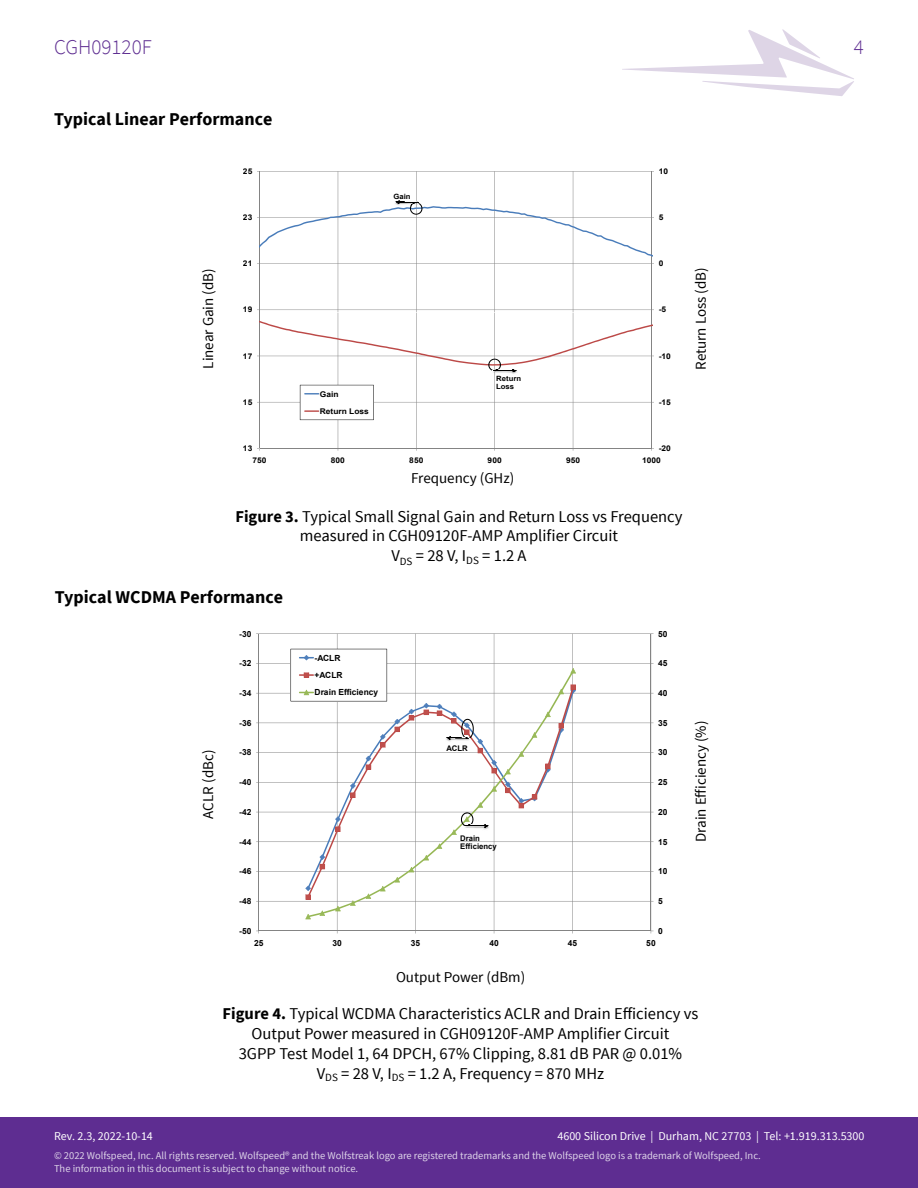
<style>
.page{position:relative;width:918px;height:1188px;background:#fff}
.page>*{position:absolute;margin:0;border:0;box-sizing:border-box;transform-origin:0 0}
.t1{font:300 21px "Source Sans Pro";color:#5e2d91}
.t2{font:700 18px "Source Sans Pro";color:#000}
.t3{font:16.5px/19.8px "Source Sans Pro";color:#000;text-align:center}
.t4{font:15px "Source Sans Pro";color:#000}
.t5{font:12px "Source Sans Pro";color:#fff}
.t6{font:10.5px/12.6px "Source Sans Pro";color:#fff}
.t7{font:700 8.4px/17.4px "Arial";letter-spacing:.005em;color:#000}
.t8{font:700 7.8px "Arial";letter-spacing:.005em;color:#000;scale:1.07 1}
.t9{font:700 7.8px/8.9px "Arial";letter-spacing:.005em;color:#000}
.t10{font:700 7.2px/8.2px "Arial";color:#000;scale:1.07 1}
.s1{font-weight:700}
</style>
<div class="page">
<svg style="left:622px;top:29px;width:232px;height:67px"></svg>
<div style="left:0;top:1118px;width:918px;height:70px;background:#5e2d91"></div>
<hr style="left:260px;top:171px;width:391px;height:1px;background:#848484">
<hr style="left:573px;top:171px;width:1px;height:142px;background:#848484">
<hr style="left:494px;top:171px;width:1px;height:142px;background:#848484">
<hr style="left:416px;top:171px;width:1px;height:142px;background:#848484">
<hr style="left:338px;top:171px;width:1px;height:142px;background:#848484">
<hr style="left:651px;top:171px;width:1px;height:142px;background:#848484">
<hr style="left:259px;top:171px;width:1px;height:142px;background:#848484">
<hr style="left:259px;top:313px;width:1px;height:135px;background:#848484">
<svg style="left:260px;top:420px;width:392px;height:29px"></svg>
<svg style="left:257px;top:200px;width:397px;height:220px"></svg>
<hr style="left:259px;top:633px;width:392px;height:1px;background:#848484">
<hr style="left:259px;top:663px;width:392px;height:1px;background:#848484">
<hr style="left:259px;top:693px;width:392px;height:1px;background:#848484">
<hr style="left:259px;top:723px;width:392px;height:1px;background:#848484">
<hr style="left:259px;top:752px;width:392px;height:1px;background:#848484">
<hr style="left:259px;top:782px;width:392px;height:1px;background:#848484">
<hr style="left:572px;top:634px;width:1px;height:151px;background:#848484">
<hr style="left:494px;top:634px;width:1px;height:151px;background:#848484">
<hr style="left:415px;top:634px;width:1px;height:151px;background:#848484">
<hr style="left:337px;top:634px;width:1px;height:151px;background:#848484">
<hr style="left:651px;top:634px;width:1px;height:151px;background:#848484">
<hr style="left:258px;top:634px;width:1px;height:151px;background:#848484">
<hr style="left:259px;top:901px;width:392px;height:1px;background:#848484">
<hr style="left:259px;top:871px;width:392px;height:1px;background:#848484">
<hr style="left:259px;top:842px;width:392px;height:1px;background:#848484">
<hr style="left:259px;top:812px;width:392px;height:1px;background:#848484">
<hr style="left:259px;top:785px;width:392px;height:1px;background:#848484">
<hr style="left:337px;top:785px;width:1px;height:146px;background:#848484">
<hr style="left:415px;top:785px;width:1px;height:146px;background:#848484">
<hr style="left:494px;top:785px;width:1px;height:146px;background:#848484">
<hr style="left:572px;top:785px;width:1px;height:146px;background:#848484">
<hr style="left:651px;top:785px;width:1px;height:146px;background:#848484">
<hr style="left:258px;top:785px;width:1px;height:146px;background:#848484">
<hr style="left:259px;top:931px;width:392px;height:1px;background:#848484">
<svg style="left:291px;top:649px;width:285px;height:270px"></svg>
<p class="t1" style="left:54px;top:34px;width:99px">CGH09120F</p>
<p class="t1" style="left:854px;top:34px;width:12px">4</p>
<p class="t2" style="left:54px;top:112px;width:220px">Typical Linear Performance</p>
<p class="t8" style="left:243px;top:168px;width:10px">25</p>
<p class="t8" style="left:243px;top:214px;width:10px">23</p>
<p class="t10" style="left:393px;top:193px;width:18px">Gain</p>
<p class="t8" style="left:659px;top:168px;width:10px">10</p>
<p class="t8" style="left:659px;top:214px;width:6px">5</p>
<p class="t4" style="left:202px;top:369px;width:102px;rotate:-90deg">Linear Gain (dB)</p>
<p class="t8" style="left:243px;top:261px;width:10px">21</p>
<p class="t8" style="left:243px;top:307px;width:10px">19</p>
<p class="t8" style="left:243px;top:353px;width:10px">17</p>
<p class="t8" style="left:243px;top:399px;width:10px">15</p>
<p class="t8" style="left:320px;top:391px;width:19px">Gain</p>
<p class="t8" style="left:320px;top:408px;width:47px">Return Loss</p>
<p class="t10" style="left:496px;top:375px;width:25px">Return<br>Loss</p>
<p class="t8" style="left:659px;top:261px;width:6px">0</p>
<p class="t8" style="left:659px;top:307px;width:8px">-5</p>
<p class="t8" style="left:659px;top:353px;width:13px">-10</p>
<p class="t8" style="left:659px;top:399px;width:13px">-15</p>
<p class="t4" style="left:695px;top:370px;width:104px;rotate:-90deg">Return Loss (dB)</p>
<p class="t8" style="left:243px;top:445px;width:10px">13</p>
<p class="t8" style="left:659px;top:445px;width:13px">-20</p>
<p class="t8" style="left:252px;top:457px;width:15px">750</p>
<p class="t8" style="left:331px;top:457px;width:15px">800</p>
<p class="t8" style="left:409px;top:457px;width:15px">850</p>
<p class="t8" style="left:488px;top:457px;width:15px">900</p>
<p class="t8" style="left:566px;top:457px;width:15px">950</p>
<p class="t8" style="left:642px;top:457px;width:19px">1000</p>
<p class="t4" style="left:411px;top:468px;width:105px">Frequency (GHz)</p>
<p class="t3" style="left:235px;top:506px;width:449px"><span class="s1">Figure 3.</span> Typical Small Signal Gain and Return Loss vs Frequency measured in CGH09120F-AMP Ampli昀椀er Circuit<br>V<sub>DS</sub> = 28 V, I<sub>DS</sub> = 1.2 A</p>
<p class="t2" style="left:55px;top:590px;width:230px">Typical WCDMA Performance</p>
<p class="t7" style="left:239px;top:626px;width:14px">-30</p>
<p class="t7" style="left:658px;top:626px;width:11px">50</p>
<p class="t7" style="left:239px;top:655px;width:14px">-32</p>
<p class="t7" style="left:239px;top:685px;width:14px">-34</p>
<p class="t7" style="left:315px;top:650px;width:65px">-ACLR<br>+ACLR<br>Drain Efficiency</p>
<p class="t7" style="left:658px;top:655px;width:11px">45</p>
<p class="t7" style="left:658px;top:685px;width:11px">40</p>
<p class="t7" style="left:239px;top:715px;width:14px">-36</p>
<p class="t7" style="left:658px;top:715px;width:11px">35</p>
<p class="t4" style="left:199px;top:819px;width:70px;rotate:-90deg">ACLR (dBc)</p>
<p class="t7" style="left:239px;top:745px;width:14px">-38</p>
<p class="t7" style="left:239px;top:774px;width:14px">-40</p>
<p class="t7" style="left:239px;top:804px;width:14px">-42</p>
<p class="t9" style="left:447px;top:744px;width:23px">ACLR</p>
<p class="t7" style="left:658px;top:745px;width:11px">30</p>
<p class="t7" style="left:658px;top:774px;width:11px">25</p>
<p class="t7" style="left:658px;top:804px;width:11px">20</p>
<p class="t7" style="left:239px;top:834px;width:14px">-44</p>
<p class="t9" style="left:460px;top:834px;width:38px">Drain<br>Efficiency</p>
<p class="t7" style="left:658px;top:834px;width:11px">15</p>
<p class="t7" style="left:239px;top:863px;width:14px">-46</p>
<p class="t7" style="left:658px;top:863px;width:11px">10</p>
<p class="t7" style="left:239px;top:893px;width:14px">-48</p>
<p class="t7" style="left:658px;top:893px;width:6px">5</p>
<p class="t7" style="left:239px;top:923px;width:14px">-50</p>
<p class="t7" style="left:658px;top:923px;width:6px">0</p>
<p class="t7" style="left:254px;top:935px;width:11px">25</p>
<p class="t7" style="left:332px;top:935px;width:11px">30</p>
<p class="t7" style="left:411px;top:935px;width:11px">35</p>
<p class="t7" style="left:489px;top:935px;width:11px">40</p>
<p class="t7" style="left:568px;top:935px;width:11px">45</p>
<p class="t7" style="left:646px;top:935px;width:11px">50</p>
<p class="t4" style="left:396px;top:968px;width:131px">Output Power (dBm)</p>
<p class="t4" style="left:692px;top:842px;width:123px;rotate:-90deg">Drain E昀昀iciency (%)</p>
<p class="t3" style="left:223px;top:1004px;width:477px"><span class="s1">Figure 4.</span> Typical WCDMA Characteristics ACLR and Drain E昀昀iciency vs Output Power measured in CGH09120F-AMP Ampli昀椀er Circuit<br>3GPP Test Model 1, 64 DPCH, 67% Clipping, 8.81 dB PAR @ 0.01%<br>V<sub>DS</sub> = 28 V, I<sub>DS</sub> = 1.2 A, Frequency = 870 MHz</p>
<p class="t5" style="left:557px;top:1131px;width:309px">4600 Silicon Drive | Durham, NC 27703 | Tel: +1.919.313.5300</p>
<p class="t5" style="left:54px;top:1131px;width:100px">Rev. 2.3, 2022-10-14</p>
<p class="t6" style="left:54px;top:1150px;width:708px">© 2022 Wolfspeed, Inc. All rights reserved. Wolfspeed® and the Wolfstreak logo are registered trademarks and the Wolfspeed logo is a trademark of Wolfspeed, Inc.<br>The information in this document is subject to change without notice.</p>
</div>
